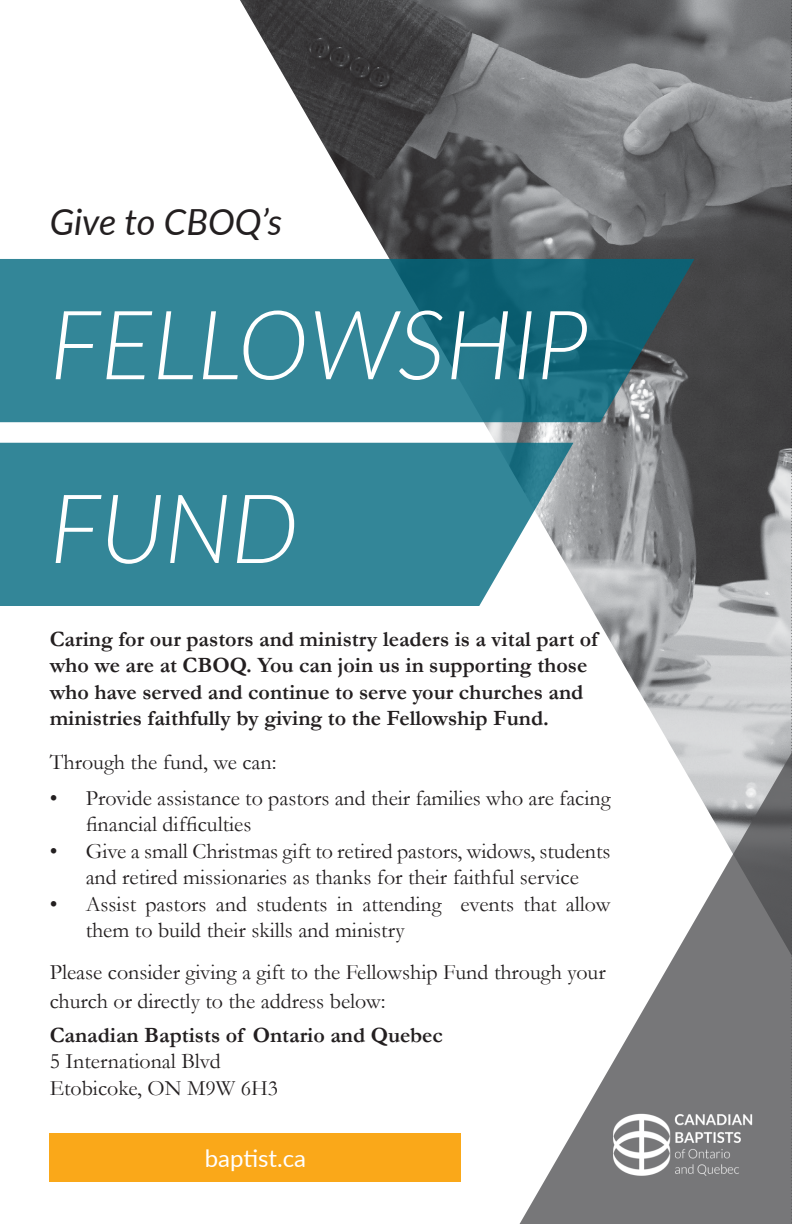
<style>
.page{position:relative;width:792px;height:1224px;background:#fff}
.page>*{position:absolute;margin:0;border:0;box-sizing:border-box;transform-origin:0 0}
.t1{font:italic 300 96px "Lato";color:#fff}
.t2{font:italic 36px "Lato";color:#231f20}
.t3{font:24px "Lato";color:#fff}
.t4{font:22px/26.4px "Garamond";color:#231f20}
.t5{font:700 22px/26.4px "Garamond";color:#231f20}
</style>
<div class="page">
<img style="left:240px;top:0;width:551px;height:443px">
<div style="left:0;top:259px;width:428px;height:163px;background:#338698"></div>
<svg style="left:791px;top:0;width:1px;height:240px"></svg>
<svg style="left:428px;top:240px;width:364px;height:984px"></svg>
<svg style="left:0;top:443px;width:574px;height:163px;background:#418d9e"></svg>
<div style="left:50px;top:1133px;width:411px;height:49px;background:#faa819"></div>
<img style="left:614px;top:1113px;width:139px;height:62px">
<p class="t2" style="left:50px;top:196px;width:234px">Give to CBOQ’s</p>
<p class="t1" style="left:50px;top:278px;width:540px">FELLOWSHIP</p>
<p class="t1" style="left:50px;top:462px;width:251px">FUND</p>
<p class="t5" style="left:50px;top:625px;width:550px">Caring for our pastors and ministry leaders is a vital part of who we are at CBOQ. You can join us in supporting those who have served and continue to serve your churches and ministries faithfully by giving to the Fellowship Fund.</p>
<p class="t4" style="left:50px;top:749px;width:228px">Through the fund, we can:</p>
<p class="t4" style="left:86px;top:785px;width:526px;text-indent:-36px">• Provide assistance to pastors and their families who are facing financial difficulties</p>
<p class="t4" style="left:50px;top:837px;width:562px;text-align:center">• Give a small Christmas gift to retired pastors, widows, students and retired missionaries as thanks for their faithful service</p>
<p class="t4" style="left:86px;top:890px;width:526px;text-indent:-36px">• Assist pastors and students in attending events that allow them to build their skills and ministry</p>
<p class="t4" style="left:50px;top:958px;width:558px;line-height:28.8px">Please consider giving a gift to the Fellowship Fund through your church or directly to the address below:</p>
<p class="t5" style="left:50px;top:1021px;width:395px">Canadian Baptists of Ontario and Quebec</p>
<p class="t4" style="left:50px;top:1048px;width:173px">5 International Blvd</p>
<p class="t4" style="left:50px;top:1074px;width:230px">Etobicoke, ON M9W 6H3</p>
<p class="t3" style="left:205px;top:1141px;width:103px">baptist.ca</p>
</div>
